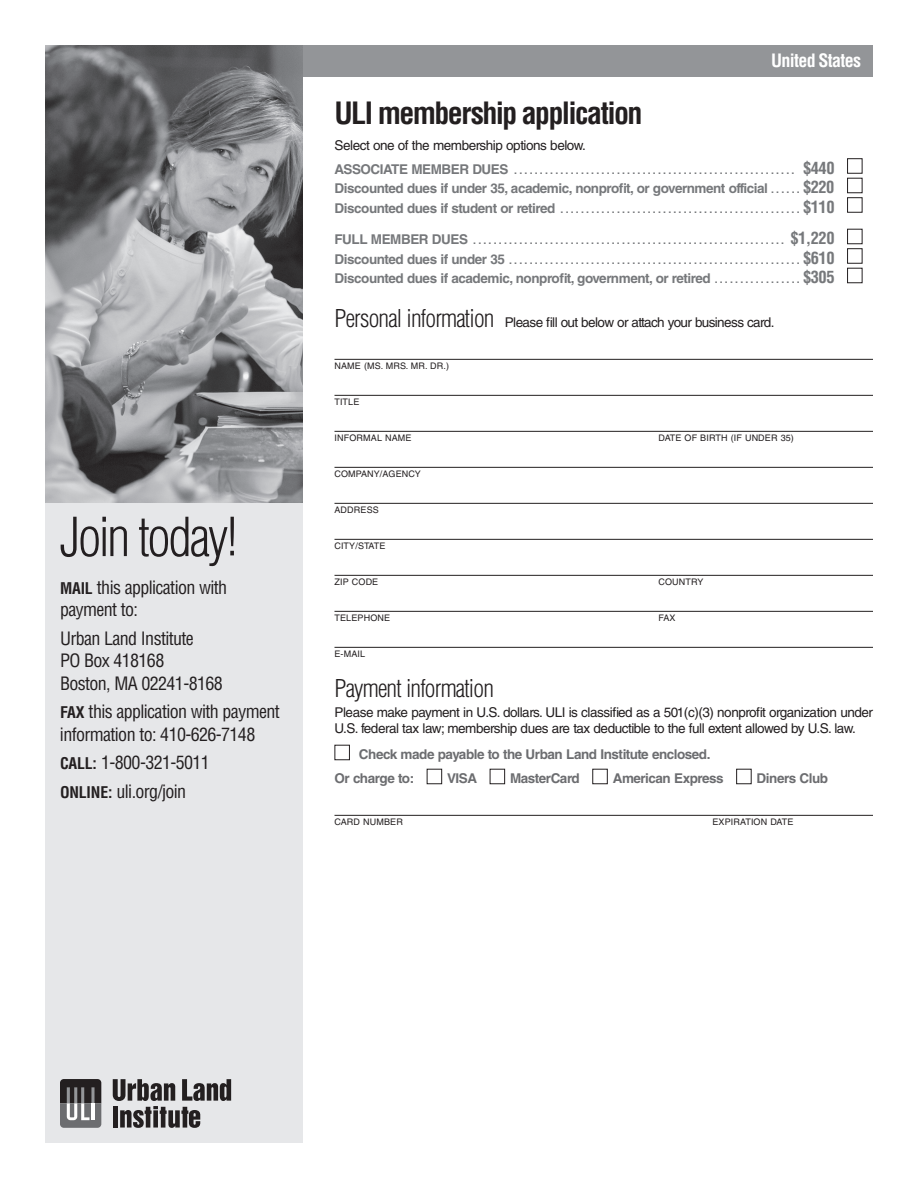
<style>
.page{position:relative;width:918px;height:1188px;background:#fff}
.page>*{position:absolute;margin:0;border:0;box-sizing:border-box;transform-origin:0 0}
.t1{font:300 condensed 52.5px "Helvetica LT Std";letter-spacing:-.045em;color:#231f20}
.t2{font:700 condensed 30px "Helvetica LT Std";letter-spacing:-.055em;color:#231f20}
.t3{font:300 condensed 24px "Helvetica LT Std";letter-spacing:-.035em;color:#231f20}
.t4{font:condensed 18px/22.5px "Helvetica LT Std";letter-spacing:-.035em;color:#231f20}
.t5{font:700 condensed 18px "Helvetica LT Std";letter-spacing:-.04em;color:#fff}
.t6{font:13.5px/16.5px "Helvetica LT Std";letter-spacing:-.035em;color:#231f20}
.t7{font:700 13.5px "Helvetica LT Std";letter-spacing:-.035em;color:#76787b}
.t8{font:700 13.5px/24px "Helvetica LT Std";letter-spacing:-.035em;color:#6c6d70}
.t9{font:700 10.5px/19.5px "Helvetica LT Std";color:#76787b}
.t10{font:9px "Helvetica LT Std";letter-spacing:.015em;color:#231f20}
.t11{font:9px "Helvetica LT Std";letter-spacing:-.005em;color:#231f20}
.s1{font-weight:700;font-size:15.75px}
.s2{font-size:13.5px}
.s3{font-stretch:condensed;font-size:16.5px}
.s4{font-size:10.5px}
.s5{font-weight:300;font-stretch:condensed;font-size:24px}
</style>
<div class="page">
<div style="left:45px;top:45px;width:828px;height:32px;background:#939598"></div>
<div style="left:45px;top:500px;width:258px;height:643px;background:#e6e7e9"></div>
<svg style="left:60px;top:1079px;width:41px;height:49px;background:#666567"></svg>
<svg style="left:113px;top:1079px;width:118px;height:49px"></svg>
<img style="left:45px;top:45px;width:258px;height:457px">
<hr style="left:334px;top:359px;width:539px;height:1px;background:#231f20">
<hr style="left:334px;top:395px;width:539px;height:1px;background:#231f20">
<hr style="left:334px;top:431px;width:539px;height:1px;background:#231f20">
<hr style="left:334px;top:467px;width:539px;height:1px;background:#231f20">
<hr style="left:334px;top:503px;width:539px;height:1px;background:#231f20">
<hr style="left:334px;top:539px;width:539px;height:1px;background:#231f20">
<hr style="left:334px;top:575px;width:539px;height:1px;background:#231f20">
<hr style="left:334px;top:611px;width:539px;height:1px;background:#231f20">
<hr style="left:334px;top:647px;width:539px;height:1px;background:#231f20">
<hr style="left:334px;top:815px;width:539px;height:1px;background:#231f20">
<div style="left:847px;top:158px;width:15px;height:16px;border:1px solid #231f20"></div>
<div style="left:847px;top:178px;width:15px;height:15px;border:1px solid #231f20"></div>
<div style="left:847px;top:197px;width:15px;height:16px;border:1px solid #231f20"></div>
<div style="left:847px;top:229px;width:15px;height:15px;border:1px solid #231f20"></div>
<div style="left:847px;top:248px;width:15px;height:16px;border:1px solid #231f20"></div>
<div style="left:847px;top:268px;width:15px;height:15px;border:1px solid #231f20"></div>
<div style="left:334px;top:745px;width:16px;height:15px;border:1px solid #231f20"></div>
<div style="left:427px;top:769px;width:15px;height:15px;border:1px solid #231f20"></div>
<div style="left:490px;top:769px;width:15px;height:15px;border:1px solid #231f20"></div>
<div style="left:592px;top:769px;width:16px;height:15px;border:1px solid #231f20"></div>
<div style="left:736px;top:769px;width:16px;height:15px;border:1px solid #231f20"></div>
<h1 class="t1" style="left:60px;top:504px;width:179px">Join today!</h1>
<h3 class="t4" style="left:60px;top:576px;width:169px"><span class="s1">MAIL</span> this application with payment to:</h3>
<h3 class="t4" style="left:60px;top:627px;width:164px">Urban Land Institute<br>PO Box 418168<br>Boston, MA 02241-8168</h3>
<h3 class="t4" style="left:60px;top:700px;width:221px"><span class="s1">FAX</span> this application with payment information to: 410-626-7148</h3>
<h3 class="t4" style="left:60px;top:748px;width:151px;line-height:28.5px"><span class="s1">CALL:</span> 1-800-321-5011<br><span class="s1">ONLINE:</span> uli.org/join</h3>
<h3 class="t5" style="left:771px;top:49px;width:91px">United States</h3>
<h2 class="t2" style="left:334px;top:94px;width:310px">ULI membership application</h2>
<p class="t6" style="left:334px;top:137px;width:253px">Select one of the membership options below.</p>
<p class="t9" style="left:334px;top:160px;width:502px"><span class="s2">ASSOCIATE MEMBER DUES</span> . . . . . . . . . . . . . . . . . . . . . . . . . . . . . . . . . . . . . . . . . . . . . . . . . . . . . . <span class="s3">$440</span></p>
<p class="t7" style="left:334px;top:180px;width:502px">Discounted dues if under 35, academic, nonprofit, or government official <span class="s4">. . . . .</span> <span class="s3">$220</span></p>
<p class="t9" style="left:334px;top:199px;width:502px"><span class="s2">Discounted dues if student or retired</span> . . . . . . . . . . . . . . . . . . . . . . . . . . . . . . . . . . . . . . . . . . . . . . <span class="s3">$110</span></p>
<p class="t9" style="left:334px;top:231px;width:502px"><span class="s2">FULL MEMBER DUES</span> . . . . . . . . . . . . . . . . . . . . . . . . . . . . . . . . . . . . . . . . . . . . . . . . . . . . . . . . . . . . . <span class="s3">$1,220<br></span><span class="s2">Discounted dues if under 35</span> . . . . . . . . . . . . . . . . . . . . . . . . . . . . . . . . . . . . . . . . . . . . . . . . . . . . . . . . <span class="s3">$610</span></p>
<p class="t7" style="left:334px;top:270px;width:502px">Discounted dues if academic, nonprofit, government, or retired <span class="s4">. . . . . . . . . . . . . . . .</span> <span class="s3">$305</span></p>
<p class="t6" style="left:334px;top:314px;width:442px"><span class="s5">Personal information</span> Please fill out below or attach your business card.</p>
<p class="t10" style="left:334px;top:360px;width:116px">NAME (MS. MRS. MR. DR.)</p>
<p class="t10" style="left:334px;top:396px;width:26px">TITLE</p>
<p class="t10" style="left:334px;top:432px;width:79px">INFORMAL NAME</p>
<p class="t10" style="left:658px;top:432px;width:137px">DATE OF BIRTH (IF UNDER 35)</p>
<p class="t10" style="left:334px;top:468px;width:88px">COMPANY/AGENCY</p>
<p class="t10" style="left:334px;top:504px;width:46px">ADDRESS</p>
<p class="t11" style="left:334px;top:540px;width:52px">CITY/STATE</p>
<p class="t10" style="left:334px;top:576px;width:45px">ZIP CODE</p>
<p class="t10" style="left:658px;top:576px;width:46px">COUNTRY</p>
<p class="t10" style="left:334px;top:612px;width:57px">TELEPHONE</p>
<p class="t10" style="left:659px;top:612px;width:19px">FAX</p>
<p class="t10" style="left:334px;top:648px;width:32px">E-MAIL</p>
<h3 class="t3" style="left:334px;top:673px;width:161px">Payment information</h3>
<p class="t6" style="left:334px;top:704px;width:540px">Please make payment in U.S. dollars. ULI is classified as a 501(c)(3) nonprofit organization under<br>U.S. federal tax law; membership dues are tax deductible to the full extent allowed by U.S. law.</p>
<p class="t8" style="left:334px;top:742px;width:376px;text-indent:24px">Check made payable to the Urban Land Institute enclosed.<br>Or charge to:</p>
<p class="t8" style="left:447px;top:766px;width:32px">VISA</p>
<p class="t8" style="left:510px;top:766px;width:71px">MasterCard</p>
<p class="t8" style="left:613px;top:766px;width:112px">American Express</p>
<p class="t8" style="left:757px;top:766px;width:73px">Diners Club</p>
<p class="t10" style="left:334px;top:816px;width:70px">CARD NUMBER</p>
<p class="t10" style="left:712px;top:816px;width:82px">EXPIRATION DATE</p>
</div>
